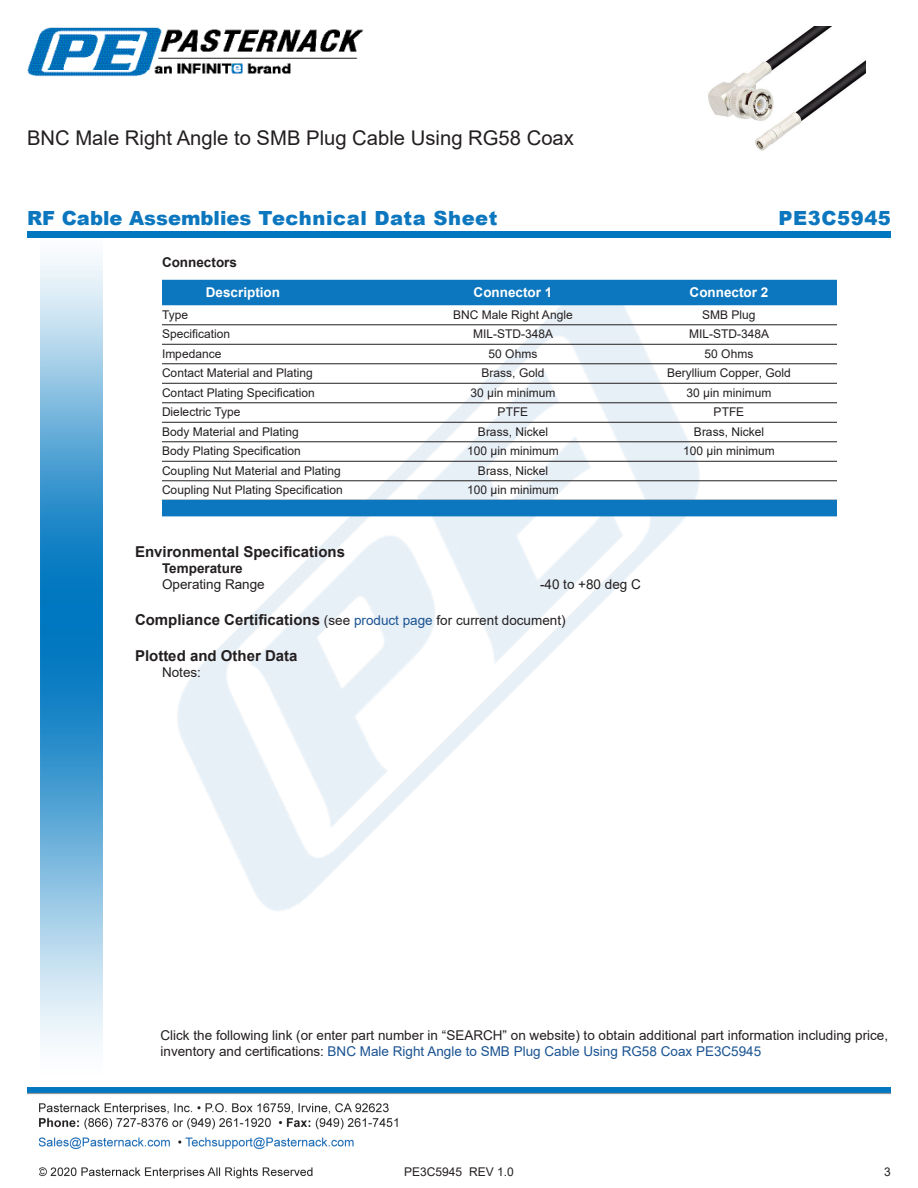
<style>
.page{position:relative;width:918px;height:1188px;background:#fff}
.page>*{position:absolute;margin:0;border:0;box-sizing:border-box;transform-origin:0 0}
.Web_Description_Para{font:20.25px "Arial";color:#231f20}
.t1{font:900 19.5px "Arial";letter-spacing:.01em;color:#0c77be}
.t2{font:900 19.5px "Arial";letter-spacing:.03em;color:#0c77be}
.Head1_for_Compliance{font:700 15px "Arial";color:#231f20}
.Head1{font:700 15px "Arial";color:#231f20}
.Description_and_PN_L{font:13.5px/16.2px "Arial";color:#231f20}
.Specs_Para{font:13.5px "Arial";color:#231f20}
.Table_Header_Connect{font:700 13.5px "Arial";color:#fff}
.Head2_after_Head1{font:700 13.5px "Arial";color:#231f20}
.Head2{font:700 13.5px "Arial";color:#231f20}
.Table_Body_Connector{font:12px "Arial";color:#231f20}
.s1{font-weight:400;font-size:13.5px}
.s2{font-weight:400;font-size:13.5px;color:#1a5392}
.s3{color:#1a5392}
</style>
<div class="page">
<img style="left:39px;top:1103px;width:359px;height:76px">
<img style="left:102px;top:255px;width:719px;height:715px">
<img style="left:27px;top:1088px;width:864px;height:7px">
<img style="left:40px;top:237px;width:62px;height:811px">
<div style="left:27px;top:231px;width:864px;height:6px;background:#0177c0"></div>
<img style="left:27px;top:27px;width:337px;height:50px">
<div style="left:162px;top:280px;width:675px;height:25px;background:#0c77be"></div>
<hr style="left:162px;top:325px;width:675px;height:1px;background:#231f20">
<hr style="left:162px;top:344px;width:675px;height:1px;background:#231f20">
<hr style="left:162px;top:364px;width:675px;height:1px;background:#231f20">
<hr style="left:162px;top:383px;width:675px;height:1px;background:#231f20">
<hr style="left:162px;top:403px;width:675px;height:1px;background:#231f20">
<hr style="left:162px;top:422px;width:675px;height:1px;background:#231f20">
<hr style="left:162px;top:442px;width:675px;height:1px;background:#231f20">
<hr style="left:162px;top:461px;width:675px;height:1px;background:#231f20">
<hr style="left:162px;top:481px;width:675px;height:1px;background:#231f20">
<div style="left:162px;top:500px;width:675px;height:16px;background:#0c77be"></div>
<img style="left:708px;top:27px;width:158px;height:124px">
<h1 class="Web_Description_Para" style="left:27px;top:124px;width:548px">BNC Male Right Angle to SMB Plug Cable Using RG58 Coax</h1>
<p class="t1" style="left:27px;top:204px;width:472px">RF Cable Assemblies Technical Data Sheet</p>
<p class="t2" style="left:779px;top:204px;width:114px">PE3C5945</p>
<p class="Head2" style="left:162px;top:253px;width:77px">Connectors</p>
<p class="Table_Header_Connect" style="left:206px;top:283px;width:76px">Description</p>
<p class="Table_Header_Connect" style="left:474px;top:283px;width:80px">Connector 1</p>
<p class="Table_Header_Connect" style="left:690px;top:283px;width:80px">Connector 2</p>
<p class="Table_Body_Connector" style="left:162px;top:306px;width:28px">Type</p>
<p class="Table_Body_Connector" style="left:453px;top:306px;width:121px">BNC Male Right Angle</p>
<p class="Table_Body_Connector" style="left:702px;top:306px;width:55px">SMB Plug</p>
<p class="Table_Body_Connector" style="left:162px;top:326px;width:70px">Specification</p>
<p class="Table_Body_Connector" style="left:473px;top:326px;width:82px">MIL-STD-348A</p>
<p class="Table_Body_Connector" style="left:689px;top:326px;width:82px">MIL-STD-348A</p>
<p class="Table_Body_Connector" style="left:162px;top:345px;width:61px">Impedance</p>
<p class="Table_Body_Connector" style="left:489px;top:345px;width:50px">50 Ohms</p>
<p class="Table_Body_Connector" style="left:705px;top:345px;width:50px">50 Ohms</p>
<p class="Table_Body_Connector" style="left:162px;top:365px;width:152px">Contact Material and Plating</p>
<p class="Table_Body_Connector" style="left:482px;top:365px;width:64px">Brass, Gold</p>
<p class="Table_Body_Connector" style="left:667px;top:365px;width:125px">Beryllium Copper, Gold</p>
<p class="Table_Body_Connector" style="left:162px;top:384px;width:154px">Contact Plating Specification</p>
<p class="Table_Body_Connector" style="left:471px;top:384px;width:86px">30 µin minimum</p>
<p class="Table_Body_Connector" style="left:687px;top:384px;width:86px">30 µin minimum</p>
<p class="Table_Body_Connector" style="left:162px;top:404px;width:80px">Dielectric Type</p>
<p class="Table_Body_Connector" style="left:498px;top:404px;width:32px">PTFE</p>
<p class="Table_Body_Connector" style="left:714px;top:404px;width:32px">PTFE</p>
<p class="Table_Body_Connector" style="left:162px;top:423px;width:138px">Body Material and Plating</p>
<p class="Table_Body_Connector" style="left:478px;top:423px;width:72px">Brass, Nickel</p>
<p class="Table_Body_Connector" style="left:694px;top:423px;width:72px">Brass, Nickel</p>
<p class="Table_Body_Connector" style="left:162px;top:443px;width:140px">Body Plating Specification</p>
<p class="Table_Body_Connector" style="left:467px;top:443px;width:93px">100 µin minimum</p>
<p class="Table_Body_Connector" style="left:683px;top:443px;width:93px">100 µin minimum</p>
<p class="Table_Body_Connector" style="left:162px;top:462px;width:180px">Coupling Nut Material and Plating</p>
<p class="Table_Body_Connector" style="left:478px;top:462px;width:72px">Brass, Nickel</p>
<p class="Table_Body_Connector" style="left:162px;top:482px;width:182px">Coupling Nut Plating Specification</p>
<p class="Table_Body_Connector" style="left:467px;top:482px;width:93px">100 µin minimum</p>
<p class="Head1" style="left:135px;top:541px;width:212px">Environmental Specifications</p>
<p class="Head2_after_Head1" style="left:162px;top:558px;width:82px">Temperature</p>
<p class="Specs_Para" style="left:162px;top:575px;width:104px">Operating Range</p>
<p class="Specs_Para" style="left:540px;top:575px;width:102px">-40 to +80 deg C</p>
<p class="Head1_for_Compliance" style="left:135px;top:609px;width:432px">Compliance Certifications <span class="s1">(see</span> <span class="s2">product page</span> <span class="s1">for current document)</span></p>
<p class="Head1_for_Compliance" style="left:135px;top:645px;width:164px">Plotted and Other Data</p>
<p class="Specs_Para" style="left:162px;top:663px;width:41px">Notes:</p>
<p class="Description_and_PN_L" style="left:160px;top:1027px;width:729px">Click the following link (or enter part number in “SEARCH” on website) to obtain additional part information including price, inventory and certifications: <span class="s3">BNC Male Right Angle to SMB Plug Cable Using RG58 Coax PE3C5945</span></p>
<p class="Table_Body_Connector" style="left:404px;top:1163px;width:111px">PE3C5945 REV 1.0</p>
<p class="Table_Body_Connector" style="left:884px;top:1164px;width:8px">3</p>
</div>
